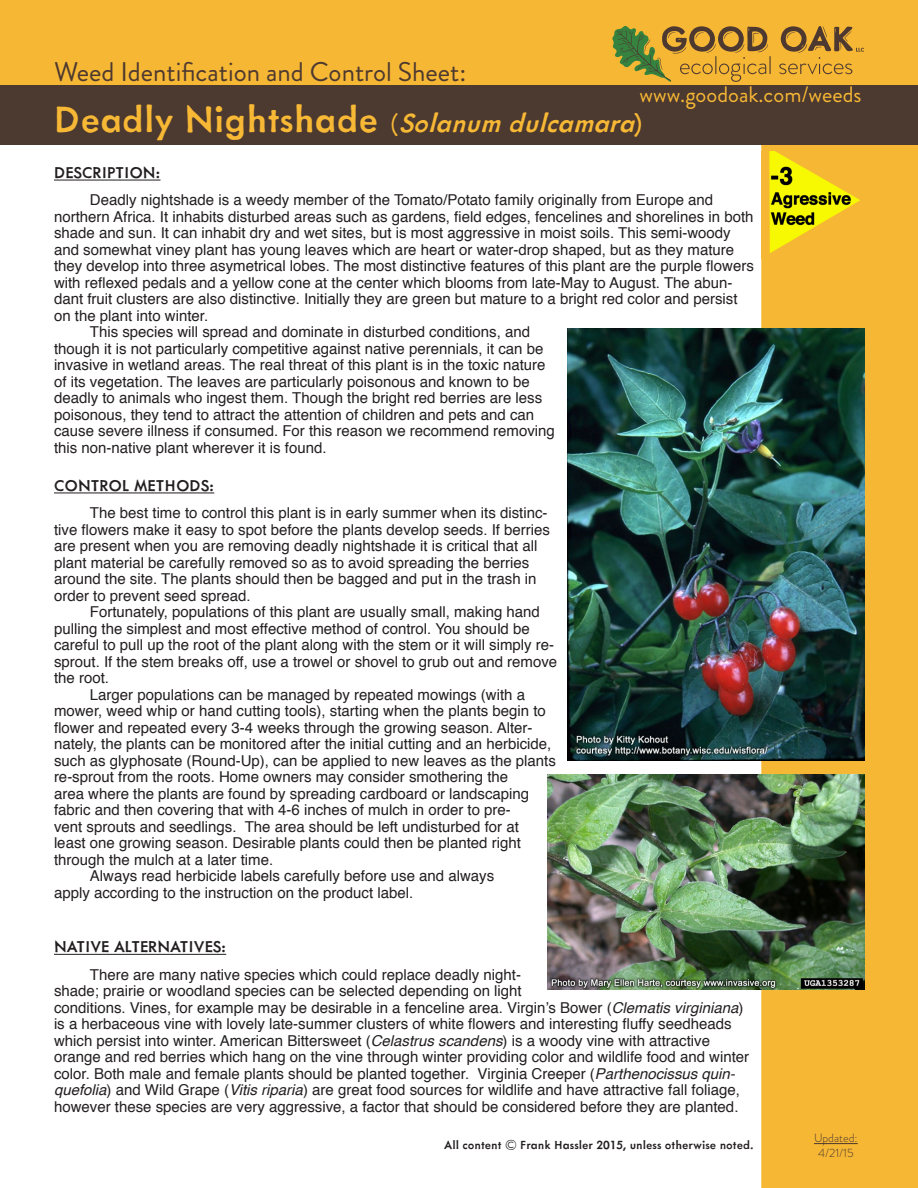
<style>
.page{position:relative;width:918px;height:1188px;background:#fff}
.page>*{position:absolute;margin:0;border:0;box-sizing:border-box;transform-origin:0 0}
.Main_Title{font:500 42px "Metallophile Sp 8";color:#f7b835}
.Main_Title-2{font:27px "Brandon Grotesque";color:#4c392f}
.Body_Text{font:22.5px "Brandon Grotesque";color:#f7b835}
.sub-header{font:500 18px "Metallophile Sp 8";color:#231f20}
.Text{font:15px/16.5px "Helvetica";color:#231f20}
.sub-header-2{font:500 13.5px "Metallophile Sp 8";color:#231f20}
.sub-header-3{font:300 12px "Brandon Grotesque";color:#4c392f}
.s1{font-size:30px}
.s2{font-style:italic;font-size:30px}
.s3{font-style:italic}
</style>
<div class="page">
<div style="left:2px;top:2px;width:914px;height:112px;background:#f6b735"></div>
<div style="left:0;top:0;width:918px;height:117px;border:6px solid #f6b735"></div>
<div style="left:764px;top:2px;width:152px;height:1184px;background:#f6b735"></div>
<div style="left:761px;top:0;width:157px;height:1188px;border:6px solid #f6b735"></div>
<hr style="left:54px;top:180px;width:107px;height:1px;background:#231f20">
<hr style="left:54px;top:493px;width:160px;height:1px;background:#231f20">
<hr style="left:54px;top:954px;width:172px;height:1px;background:#231f20">
<div style="left:761px;top:151px;width:108px;height:108px;background:#f6b735"></div>
<img style="left:769px;top:151px;width:91px;height:102px">
<hr style="left:814px;top:1143px;width:44px;height:1px;background:#4c392f">
<div style="left:0;top:85px;width:918px;height:60px;background:#4c392f"></div>
<svg style="left:779px;top:26px;width:85px;height:48px"></svg>
<svg style="left:612px;top:26px;width:159px;height:56px"></svg>
<img style="left:568px;top:328px;width:297px;height:432px">
<img style="left:547px;top:775px;width:318px;height:215px">
<p class="Main_Title-2" style="left:54px;top:53px;width:414px">Weed Identification and Control Sheet:</p>
<p class="Body_Text" style="left:640px;top:79px;width:223px">www.goodoak.com/weeds</p>
<p class="Main_Title" style="left:54px;top:94px;width:591px">Deadly Nightshade <span class="s1">(</span><span class="s2">Solanum dulcamara</span><span class="s1">)</span></p>
<p class="sub-header" style="left:54px;top:162px;width:108px">DESCRIPTION:</p>
<p class="Text" style="left:54px;top:192px;width:701px;text-indent:36px">Deadly nightshade is a weedy member of the Tomato/Potato family originally from Europe and northern Africa. It inhabits disturbed areas such as gardens, field edges, fencelines and shorelines in both shade and sun. It can inhabit dry and wet sites, but is most aggressive in moist soils. This semi-woody and somewhat viney plant has young leaves which are heart or water-drop shaped, but as they mature they develop into three asymetrical lobes. The most distinctive features of this plant are the purple flowers with reflexed pedals and a yellow cone at the center which blooms from late-May to August. The abun&shy;dant fruit clusters are also distinctive. Initially they are green but mature to a bright red color and persist on the plant into winter.</p>
<p class="Text" style="left:54px;top:324px;width:502px;text-indent:36px">This species will spread and dominate in disturbed conditions, and though it is not particularly competitive against native perennials, it can be invasive in wetland areas. The real threat of this plant is in the toxic nature of its vegetation. The leaves are particularly poisonous and known to be deadly to animals who ingest them. Though the bright red berries are less poisonous, they tend to attract the attention of children and pets and can cause severe illness if consumed. For this reason we recommend removing this non-native plant wherever it is found.</p>
<p class="sub-header" style="left:54px;top:475px;width:162px">CONTROL METHODS:</p>
<p class="Text" style="left:54px;top:505px;width:498px;text-indent:36px">The best time to control this plant is in early summer when its distinc&shy;tive flowers make it easy to spot before the plants develop seeds. If berries are present when you are removing deadly nightshade it is critical that all plant material be carefully removed so as to avoid spreading the berries around the site. The plants should then be bagged and put in the trash in order to prevent seed spread.</p>
<p class="Text" style="left:54px;top:604px;width:505px;text-indent:36px">Fortunately, populations of this plant are usually small, making hand pulling the simplest and most effective method of control. You should be careful to pull up the root of the plant along with the stem or it will simply re&shy;sprout. If the stem breaks off, use a trowel or shovel to grub out and remove the root.</p>
<p class="Text" style="left:54px;top:687px;width:503px;text-indent:36px">Larger populations can be managed by repeated mowings (with a mower, weed whip or hand cutting tools), starting when the plants begin to flower and repeated every 3-4 weeks through the growing season. Alter&shy;nately, the plants can be monitored after the initial cutting and an herbicide, such as glyphosate (Round-Up), can be applied to new leaves as the plants re-sprout from the roots. Home owners may consider smothering the<br>area where the plants are found by spreading cardboard or landscaping fabric and then covering that with 4-6 inches of mulch in order to pre-<br>vent sprouts and seedlings. The area should be left undisturbed for at<br>least one growing season. Desirable plants could then be planted right through the mulch at a later time.</p>
<p class="Text" style="left:54px;top:868px;width:442px;text-indent:36px">Always read herbicide labels carefully before use and always apply according to the instruction on the product label.</p>
<p class="sub-header" style="left:54px;top:936px;width:174px">NATIVE ALTERNATIVES:</p>
<p class="Text" style="left:54px;top:967px;width:697px;text-indent:36px">There are many native species which could replace deadly night-<br>shade; prairie or woodland species can be selected depending on light<br>conditions. Vines, for example may be desirable in a fenceline area. Virgin’s Bower (<span class="s3">Clematis virginiana</span>) is a herbaceous vine with lovely late-summer clusters of white flowers and interesting fluffy seedheads which persist into winter. American Bittersweet (<span class="s3">Celastrus scandens</span>) is a woody vine with attractive orange and red berries which hang on the vine through winter providing color and wildlife food and winter color. Both male and female plants should be planted together. Virginia Creeper (<span class="s3">Parthenocissus quin&shy;quefolia</span>) and Wild Grape (<span class="s3">Vitis riparia</span>) are great food sources for wildlife and have attractive fall foliage, however these species are very aggressive, a factor that should be considered before they are planted.</p>
<p class="sub-header-2" style="left:444px;top:1137px;width:311px">All content © Frank Hassler 2015, unless otherwise noted.</p>
<p class="sub-header-3" style="left:814px;top:1130px;width:45px">Updated:</p>
<p class="sub-header-3" style="left:818px;top:1145px;width:37px">4/21/15</p>
</div>
